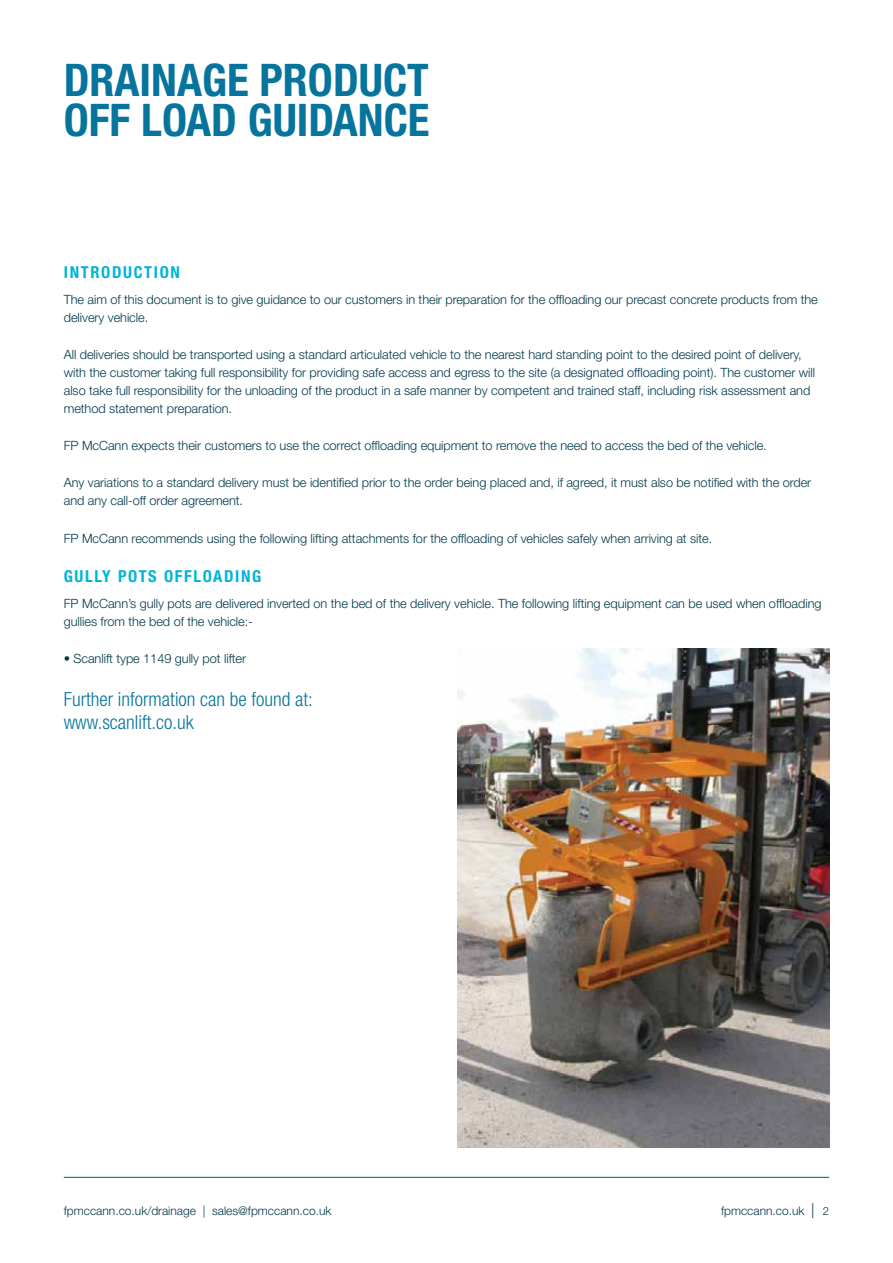
<style>
.page{position:relative;width:893px;height:1263px;background:#fff}
.page>*{position:absolute;margin:0;border:0;box-sizing:border-box;transform-origin:0 0}
.t1{font:700 condensed 45px/40.5px "Helvetica Neue LT Std";color:#06749c}
.t2{font:300 condensed 19.5px/23.4px "Helvetica Neue LT Std";color:#06749c}
.t3{font:700 condensed 16.5px "Helvetica Neue LT Std";color:#00b4d8}
.t4{font:300 12.75px/18px "Helvetica Neue LT Std";letter-spacing:-.005em;color:#00394c}
.t5{font:300 12px "Helvetica Neue LT Std";color:#00394c}
.s1{font-size:15px}
.s2{font-size:11.25px}
</style>
<div class="page">
<hr style="left:64px;top:1177px;width:765px;height:1px;background:#06749c">
<img style="left:457px;top:648px;width:372px;height:500px">
<h1 class="t1" style="left:64px;top:59px;width:367px">DRAINAGE PRODUCT<br>OFF LOAD GUIDANCE</h1>
<p class="t3" style="left:64px;top:262px;width:11px">INTRODUCTION</p>
<p class="t4" style="left:64px;top:290px;width:756px">The aim of this document is to give guidance to our customers in their preparation for the offloading our precast concrete products from the delivery vehicle.</p>
<p class="t4" style="left:64px;top:345px;width:753px">All deliveries should be transported using a standard articulated vehicle to the nearest hard standing point to the desired point of delivery, with the customer taking full responsibility for providing safe access and egress to the site (a designated offloading point). The customer will also take full responsibility for the unloading of the product in a safe manner by competent and trained staff, including risk assessment and method statement preparation.</p>
<p class="t4" style="left:64px;top:437px;width:704px">FP McCann expects their customers to use the correct offloading equipment to remove the need to access the bed of the vehicle.</p>
<p class="t4" style="left:64px;top:474px;width:749px">Any variations to a standard delivery must be identified prior to the order being placed and, if agreed, it must also be notified with the order and any call-off order agreement.</p>
<p class="t4" style="left:64px;top:529px;width:650px">FP McCann recommends using the following lifting attachments for the offloading of vehicles safely when arriving at site.</p>
<p class="t3" style="left:64px;top:566px;width:11px">GULL</p>
<p class="t3" style="left:102px;top:566px;width:27px">Y POTS</p>
<p class="t3" style="left:164px;top:566px;width:11px">OFFLOADING</p>
<p class="t4" style="left:64px;top:594px;width:759px">FP McCann’s gully pots are delivered inverted on the bed of the delivery vehicle. The following lifting equipment can be used when offloading gullies from the bed of the vehicle:-</p>
<p class="t4" style="left:64px;top:649px;width:184px">• Scanlift type 1149 gully pot lifter</p>
<h2 class="t2" style="left:64px;top:687px;width:251px">Further information can be found at: www.scanlift.co.uk</h2>
<p class="t5" style="left:64px;top:1203px;width:269px">fpmccann.co.uk/drainage | sales@fpmccann.co.uk</p>
<p class="t5" style="left:721px;top:1203px;width:110px">fpmccann.co.uk <span class="s1">|</span> <span class="s2">2</span></p>
</div>
